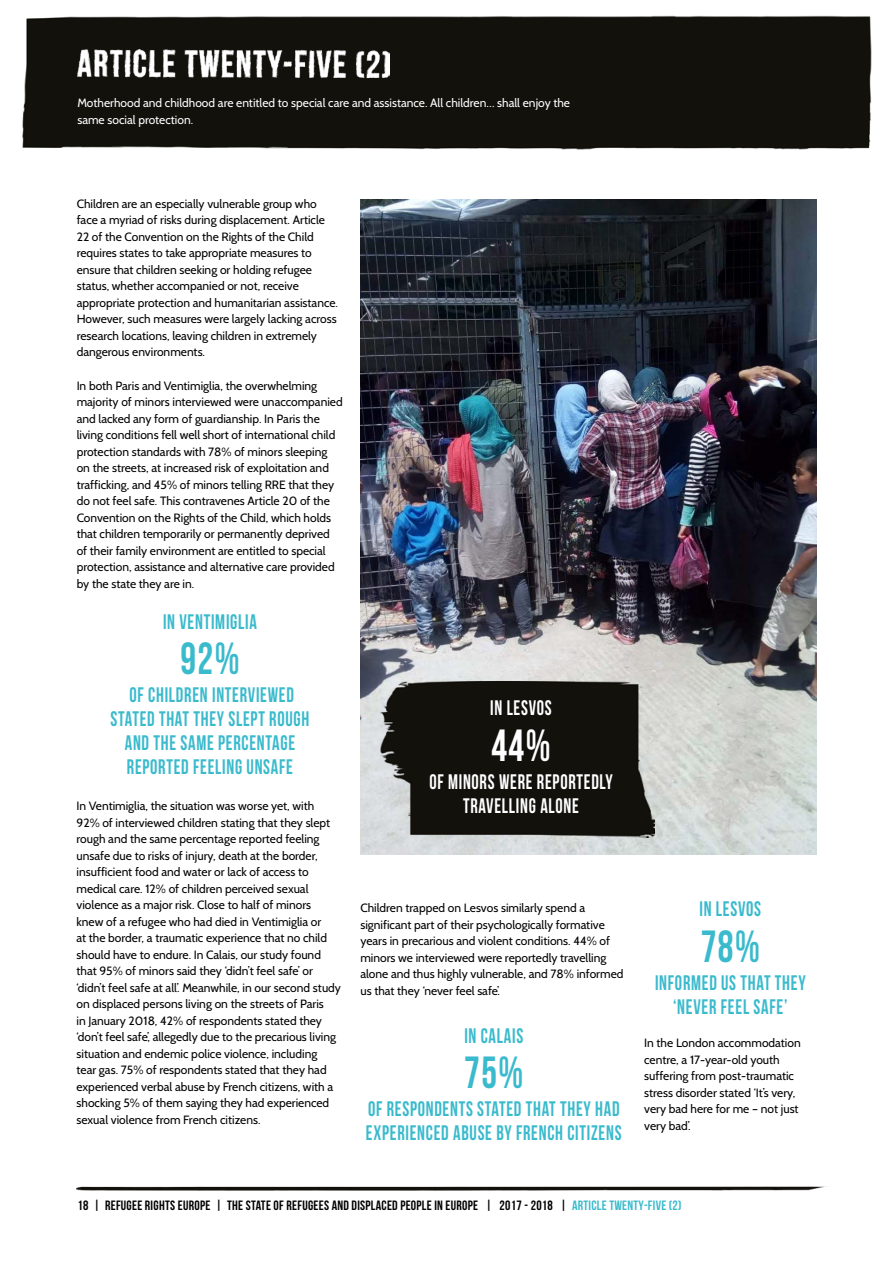
<style>
.page{position:relative;width:893px;height:1263px;background:#fff}
.page>*{position:absolute;margin:0;border:0;box-sizing:border-box;transform-origin:0 0}
.t1{font:45px "Bebas Neue";color:#3abacd;scale:.88 1}
.t2{font:45px "Bebas Neue";color:#fff;scale:.88 1}
.t3{font:21px/24px "Bebas Neue";letter-spacing:.04em;color:#3abacd;text-align:center;scale:.88 1}
.t4{font:21px/24px "Bebas Neue";letter-spacing:.04em;color:#fff;text-align:center;scale:.88 1}
.t5{font:13.5px "Bebas Neue";letter-spacing:.02em;color:#000}
.t6{font:12px/16.5px "Cabin";color:#000}
.t7{font:12px/16.5px "Cabin";color:#fff}
.s1{color:#3abacd}
</style>
<div class="page">
<div style="left:22px;top:15px;width:850px;height:135px;background:#12110c"></div>
<img style="left:77px;top:50px;width:312px;height:27px">
<img style="left:76px;top:1187px;width:747px;height:3px">
<img style="left:360px;top:200px;width:456px;height:654px">
<img style="left:381px;top:681px;width:274px;height:156px">
<p class="t7" style="left:77px;top:95px;width:494px">Motherhood and childhood are entitled to special care and assistance. All children… shall enjoy the same social protection.</p>
<p class="t6" style="left:77px;top:195px;width:263px">Children are an especially vulnerable group who face a myriad of risks during displacement. Article 22 of the Convention on the Rights of the Child requires states to take appropriate measures to ensure that children seeking or holding refugee status, whether accompanied or not, receive appropriate protection and humanitarian assistance.<br>However, such measures were largely lacking across research locations, leaving children in extremely dangerous environments.</p>
<p class="t6" style="left:77px;top:377px;width:268px">In both Paris and Ventimiglia, the overwhelming majority of minors interviewed were unaccompanied and lacked any form of guardianship. In Paris the living conditions fell well short of international child protection standards with 78% of minors sleeping on the streets, at increased risk of exploitation and trafficking, and 45% of minors telling RRE that they do not feel safe. This contravenes Article 20 of the Convention on the Rights of the Child, which holds that children temporarily or permanently deprived of their family environment are entitled to special protection, assistance and alternative care provided by the state they are in.</p>
<h2 class="t3" style="left:163px;top:609px;width:108px">IN VENTIMIGLIA</h2>
<h1 class="t1" style="left:180px;top:634px;width:69px">92%</h1>
<h2 class="t3" style="left:111px;top:683px;width:227px">OF CHILDREN INTERVIEWED<br>STATED THAT THEY SLEPT ROUGH<br>AND THE SAME PERCENTAGE<br>REPORTED FEELING UNSAFE</h2>
<p class="t6" style="left:77px;top:798px;width:266px">In Ventimiglia, the situation was worse yet, with<br>92% of interviewed children stating that they slept rough and the same percentage reported feeling unsafe due to risks of injury, death at the border, insufficient food and water or lack of access to medical care. 12% of children perceived sexual violence as a major risk. Close to half of minors knew of a refugee who had died in Ventimiglia or<br>at the border, a traumatic experience that no child should have to endure. In Calais, our study found that 95% of minors said they ‘didn’t feel safe’ or ‘didn’t feel safe at all’. Meanwhile, in our second study on displaced persons living on the streets of Paris<br>in January 2018, 42% of respondents stated they ‘don’t feel safe’, allegedly due to the precarious living situation and endemic police violence, including<br>tear gas. 75% of respondents stated that they had experienced verbal abuse by French citizens, with a shocking 5% of them saying they had experienced sexual violence from French citizens.</p>
<h2 class="t4" style="left:490px;top:696px;width:72px">IN LESVOS</h2>
<h1 class="t2" style="left:491px;top:720px;width:69px">44%</h1>
<h2 class="t4" style="left:429px;top:769px;width:210px">OF MINORS WERE REPORTEDLY<br>TRAVELLING ALONE</h2>
<p class="t6" style="left:360px;top:900px;width:265px">Children trapped on Lesvos similarly spend a significant part of their psychologically formative years in precarious and violent conditions. 44% of minors we interviewed were reportedly travelling alone and thus highly vulnerable, and 78% informed us that they ‘never feel safe’.</p>
<h2 class="t3" style="left:464px;top:1023px;width:68px">IN CALAIS</h2>
<h1 class="t1" style="left:464px;top:1048px;width:69px">75%</h1>
<h2 class="t3" style="left:366px;top:1097px;width:292px;text-align:left">OF RESPONDENTS STATED THAT THEY HAD<br>EXPERIENCED ABUSE BY FRENCH CITIZENS</h2>
<h2 class="t3" style="left:699px;top:897px;width:72px">IN LESVOS</h2>
<h1 class="t1" style="left:701px;top:921px;width:69px">78%</h1>
<h2 class="t3" style="left:655px;top:970px;width:173px">INFORMED US THAT THEY ‘NEVER FEEL SAFE’</h2>
<p class="t6" style="left:644px;top:1034px;width:158px">In the London accommodation centre, a 17-year-old youth suffering from post-traumatic stress disorder stated ‘It’s very, very bad here for me – not just very bad’.</p>
<p class="t5" style="left:77px;top:1198px;width:606px">18 | REFUGEE RIGHTS EUROPE | THE STATE OF REFUGEES AND DISPLACED PEOPLE IN EUROPE | 2017 - 2018 | <span class="s1">ARTICLE TWENTY-FIVE (2)</span></p>
</div>
